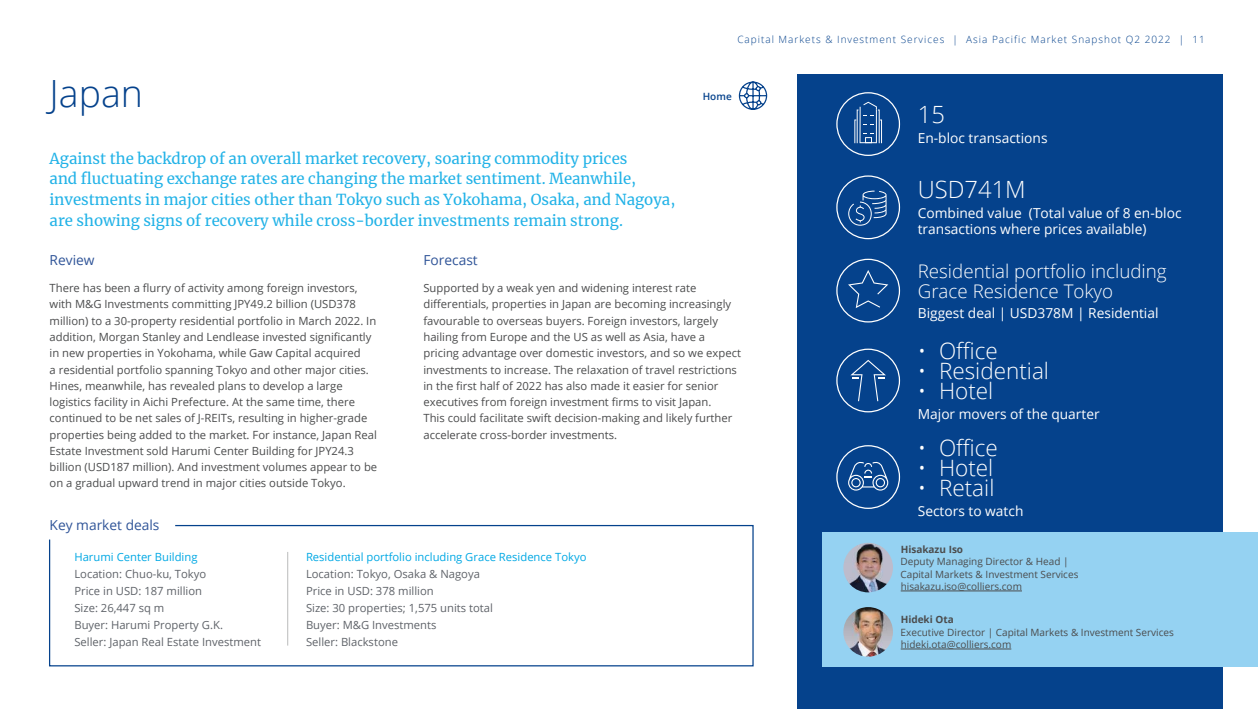
<style>
.page{position:relative;width:1258px;height:709px;background:#fff}
.page>*{position:absolute;margin:0;border:0;box-sizing:border-box;transform-origin:0 0}
.t1{font:300 37.5px "Open Sans";color:#05428c}
.t2{font:300 23.75px "Open Sans";color:#fff}
.t3{font:300 22.5px "Open Sans";color:#fff}
.t4{font:300 18.75px/20px "Open Sans";color:#fff}
.t5{font:15px/20.6px "Merriweather";color:#21b2e7}
.t6{font:13.75px/16.2px "Open Sans";color:#fff}
.t7{font:13.75px "Open Sans";color:#2f5498}
.t8{font:11.25px/16.2px "Open Sans";color:#4b4c4d}
.t9{font:11.25px/17px "Open Sans";color:#5f6369}
.t10{font:11.25px "Open Sans";color:#00a8e4}
.t11{font:10px/12.5px "Open Sans";color:#4b4c4d}
.t12{font:300 10px "Open Sans";letter-spacing:.1em;color:#05428c}
.t13{font:700 10px "Open Sans";color:#4b4c4d}
.t14{font:600 10px "Open Sans";color:#05428c}
</style>
<div class="page">
<div style="left:797px;top:74px;width:425px;height:635px;background:#05428c"></div>
<svg style="left:738px;top:81px;width:30px;height:29px"></svg>
<div style="left:836px;top:348px;width:64px;height:64px;border:1px solid #fff;border-radius:50%"></div>
<svg style="left:850px;top:360px;width:36px;height:41px"></svg>
<div style="left:836px;top:92px;width:64px;height:64px;border:1px solid #fff;border-radius:50%"></div>
<svg style="left:854px;top:102px;width:28px;height:41px"></svg>
<div style="left:836px;top:175px;width:64px;height:64px;border:1px solid #fff;border-radius:50%"></div>
<svg style="left:848px;top:191px;width:38px;height:35px"></svg>
<div style="left:836px;top:445px;width:64px;height:64px;border:1px solid #fff;border-radius:50%"></div>
<svg style="left:848px;top:461px;width:40px;height:29px"></svg>
<div style="left:836px;top:259px;width:64px;height:63px;border:1px solid #fff;border-radius:50%"></div>
<svg style="left:848px;top:270px;width:40px;height:38px"></svg>
<svg style="left:49px;top:524px;width:705px;height:143px"></svg>
<hr style="left:287px;top:552px;width:1px;height:93px;background:#c8c9c9">
<div style="left:822px;top:531px;width:436px;height:135px;background:#95d2f2"></div>
<img style="left:843px;top:543px;width:50px;height:49px;border-radius:25px">
<hr style="left:901px;top:590px;width:121px;height:1px;background:#4b4c4d">
<img style="left:843px;top:607px;width:50px;height:49px;border-radius:25px">
<hr style="left:901px;top:648px;width:110px;height:1px;background:#4b4c4d">
<p class="t12" style="left:737px;top:33px;width:469px">Capital Markets &amp; Investment Services | Asia Pacific Market Snapshot Q2 2022 | 11</p>
<h1 class="t1" style="left:50px;top:67px;width:95px">Japan</h1>
<p class="t14" style="left:703px;top:89px;width:30px">Home</p>
<p class="t5" style="left:50px;top:147px;width:627px">Against the backdrop of an overall market recovery, soaring commodity prices<br>and fluctuating exchange rates are changing the market sentiment. Meanwhile, investments in major cities other than Tokyo such as Yokohama, Osaka, and Nagoya, are showing signs of recovery while cross-border investments remain strong.</p>
<p class="t7" style="left:50px;top:251px;width:46px">Review</p>
<p class="t8" style="left:50px;top:280px;width:329px">There has been a flurry of activity among foreign investors, with M&amp;G Investments committing JPY49.2 billion (USD378 million) to a 30-property residential portfolio in March 2022. In addition, Morgan Stanley and Lendlease invested significantly in new properties in Yokohama, while Gaw Capital acquired<br>a residential portfolio spanning Tokyo and other major cities.<br>Hines, meanwhile, has revealed plans to develop a large logistics facility in Aichi Prefecture. At the same time, there continued to be net sales of J-REITs, resulting in higher-grade properties being added to the market. For instance, Japan Real Estate Investment sold Harumi Center Building for JPY24.3 billion (USD187 million). And investment volumes appear to be on a gradual upward trend in major cities outside Tokyo.</p>
<p class="t7" style="left:423px;top:251px;width:56px">Forecast</p>
<p class="t8" style="left:423px;top:280px;width:319px">Supported by a weak yen and widening interest rate differentials, properties in Japan are becoming increasingly favourable to overseas buyers. Foreign investors, largely hailing from Europe and the US as well as Asia, have a pricing advantage over domestic investors, and so we expect investments to increase. The relaxation of travel restrictions in the first half of 2022 has also made it easier for senior executives from foreign investment firms to visit Japan.<br>This could facilitate swift decision-making and likely further accelerate cross-border investments.</p>
<p class="t7" style="left:50px;top:515px;width:111px">Key market deals</p>
<p class="t10" style="left:74px;top:548px;width:125px">Harumi Center Building</p>
<p class="t9" style="left:74px;top:564px;width:188px">Location: Chuo-ku, Tokyo<br>Price in USD: 187 million<br>Size: 26,447 sq m<br>Buyer: Harumi Property G.K.<br>Seller: Japan Real Estate Investment</p>
<p class="t10" style="left:306px;top:548px;width:282px">Residential portfolio including Grace Residence Tokyo</p>
<p class="t9" style="left:306px;top:564px;width:188px">Location: Tokyo, Osaka &amp; Nagoya<br>Price in USD: 378 million<br>Size: 30 properties; 1,575 units total<br>Buyer: M&amp;G Investments<br>Seller: Blackstone</p>
<h2 class="t2" style="left:918px;top:98px;width:29px">15</h2>
<p class="t6" style="left:918px;top:130px;width:131px">En-bloc transactions</p>
<h2 class="t2" style="left:918px;top:173px;width:109px">USD741M</h2>
<p class="t6" style="left:918px;top:205px;width:265px">Combined value (Total value of 8 en-bloc transactions where prices available)</p>
<h3 class="t4" style="left:918px;top:260px;width:250px">Residential portfolio including<br>Grace Residence Tokyo</h3>
<p class="t6" style="left:918px;top:304px;width:242px">Biggest deal | USD378M | Residential</p>
<h3 class="t3" style="left:918px;top:335px;width:82px">• Office</h3>
<h3 class="t3" style="left:918px;top:355px;width:133px">• Residential</h3>
<h3 class="t3" style="left:918px;top:375px;width:77px">• Hotel</h3>
<p class="t6" style="left:918px;top:405px;width:183px">Major movers of the quarter</p>
<h3 class="t3" style="left:918px;top:432px;width:82px">• Office</h3>
<h3 class="t3" style="left:918px;top:452px;width:77px">• Hotel</h3>
<h3 class="t3" style="left:918px;top:472px;width:78px">• Retail</h3>
<p class="t6" style="left:918px;top:502px;width:107px">Sectors to watch</p>
<p class="t13" style="left:901px;top:542px;width:64px">Hisakazu Iso</p>
<p class="t11" style="left:900px;top:555px;width:179px">Deputy Managing Director &amp; Head |<br>Capital Markets &amp; Investment Services hisakazu.iso@colliers.com</p>
<p class="t13" style="left:901px;top:612px;width:55px">Hideki Ota</p>
<p class="t11" style="left:901px;top:625px;width:275px">Executive Director | Capital Markets &amp; Investment Services hideki.ota@colliers.com</p>
</div>
